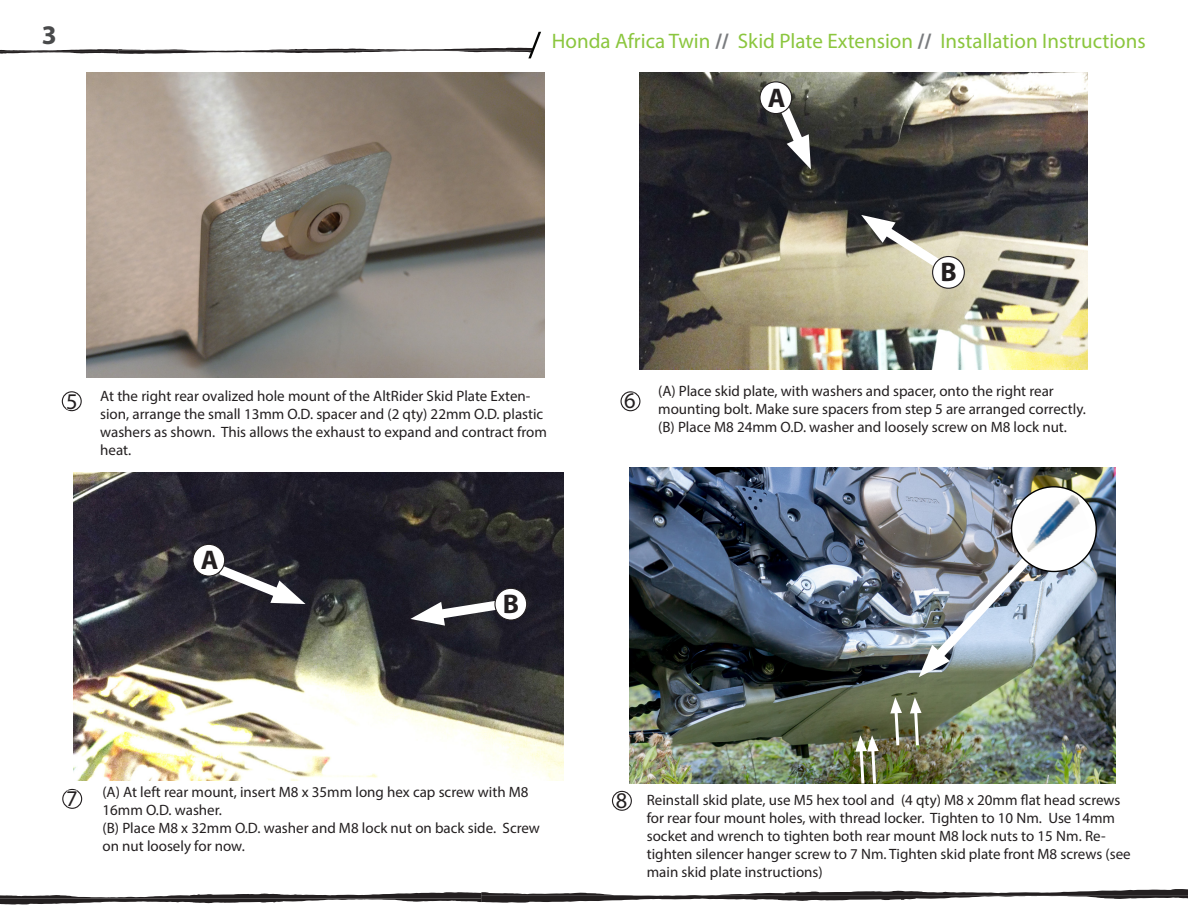
<style>
.page{position:relative;width:1188px;height:918px;background:#fff}
.page>*{position:absolute;margin:0;border:0;box-sizing:border-box;transform-origin:0 0}
.t1{font:700 27px "Myriad Pro";color:#231f20}
.t2{font:700 27px "Myriad Pro";color:#494a4b}
.t3{font:22.5px "Myriad Pro";color:#231f20}
.t4{font:21px "Myriad Pro";color:#8bc63e}
.t5{font:15px/18px "Myriad Pro";color:#231f20}
.s1{font-weight:700;color:#7a7c7f}
</style>
<div class="page">
<img style="left:74px;top:473px;width:489px;height:307px">
<img style="left:639px;top:73px;width:448px;height:297px">
<svg style="left:621px;top:392px;width:19px;height:19px"></svg>
<div style="left:621px;top:391px;width:19px;height:20px;border:1px solid #231f20;border-radius:50%"></div>
<svg style="left:624px;top:393px;width:12px;height:16px"></svg>
<svg style="left:0;top:889px;width:1188px;height:16px"></svg>
<svg style="left:62px;top:392px;width:19px;height:19px"></svg>
<div style="left:62px;top:391px;width:20px;height:20px;border:1px solid #231f20;border-radius:50%"></div>
<svg style="left:66px;top:393px;width:11px;height:18px"></svg>
<img style="left:630px;top:468px;width:486px;height:316px">
<svg style="left:612px;top:791px;width:19px;height:19px"></svg>
<div style="left:612px;top:791px;width:20px;height:20px;border:1px solid #231f20;border-radius:50%"></div>
<svg style="left:616px;top:792px;width:11px;height:17px"></svg>
<svg style="left:63px;top:789px;width:19px;height:19px"></svg>
<div style="left:62px;top:789px;width:20px;height:20px;border:1px solid #231f20;border-radius:50%"></div>
<svg style="left:67px;top:790px;width:10px;height:16px"></svg>
<img style="left:919px;top:521px;width:144px;height:156px">
<svg style="left:0;top:32px;width:541px;height:41px"></svg>
<img style="left:86px;top:73px;width:458px;height:304px">
<svg style="left:760px;top:82px;width:32px;height:32px"></svg>
<div style="left:759px;top:81px;width:33px;height:33px;border:1px solid #231f20;border-radius:50%"></div>
<svg style="left:767px;top:85px;width:48px;height:84px"></svg>
<div style="left:933px;top:257px;width:31px;height:31px;background:#fff;border-radius:50%"></div>
<div style="left:932px;top:256px;width:33px;height:33px;border:1px solid #231f20;border-radius:50%"></div>
<svg style="left:861px;top:213px;width:96px;height:69px"></svg>
<svg style="left:193px;top:544px;width:32px;height:32px"></svg>
<div style="left:192px;top:544px;width:33px;height:33px;border:1px solid #231f20;border-radius:50%"></div>
<svg style="left:200px;top:548px;width:106px;height:61px"></svg>
<svg style="left:495px;top:588px;width:32px;height:32px"></svg>
<div style="left:494px;top:588px;width:33px;height:33px;border:1px solid #231f20;border-radius:50%"></div>
<svg style="left:410px;top:594px;width:109px;height:32px"></svg>
<svg style="left:910px;top:697px;width:12px;height:52px"></svg>
<svg style="left:890px;top:697px;width:12px;height:52px"></svg>
<svg style="left:855px;top:735px;width:24px;height:49px"></svg>
<div style="left:1012px;top:487px;width:84px;height:84px;background:#fff;border-radius:50%"></div>
<img style="left:1014px;top:494px;width:76px;height:59px">
<p class="t2" style="left:42px;top:17px;width:16px">3</p>
<p class="t4" style="left:552px;top:28px;width:595px">Honda Africa Twin <span class="s1">//</span> Skid Plate Extension <span class="s1">//</span> Installation Instructions</p>
<p class="t1" style="left:768px;top:80px;width:19px">A</p>
<p class="t3" style="left:66px;top:388px;width:13px">5</p>
<p class="t5" style="left:100px;top:386px;width:448px">At the right rear ovalized hole mount of the AltRider Skid Plate Exten&shy;sion, arrange the small 13mm O.D. spacer and (2 qty) 22mm O.D. plastic washers as shown. This allows the exhaust to expand and contract from heat.</p>
<p class="t1" style="left:201px;top:542px;width:19px">A</p>
<p class="t1" style="left:503px;top:586px;width:18px">B</p>
<p class="t1" style="left:940px;top:255px;width:18px">B</p>
<p class="t3" style="left:624px;top:387px;width:13px">6</p>
<p class="t5" style="left:658px;top:382px;width:429px">(A) Place skid plate, with washers and spacer, onto the right rear mounting bolt. Make sure spacers from step 5 are arranged correctly.</p>
<p class="t5" style="left:658px;top:418px;width:410px">(B) Place M8 24mm O.D. washer and loosely screw on M8 lock nut.</p>
<p class="t3" style="left:66px;top:784px;width:13px">7</p>
<p class="t5" style="left:103px;top:782px;width:439px">(A) At left rear mount, insert M8 x 35mm long hex cap screw with M8<br>16mm O.D. washer.<br>(B) Place M8 x 32mm O.D. washer and M8 lock nut on back side. Screw on nut loosely for now.</p>
<p class="t3" style="left:616px;top:786px;width:13px">8</p>
<p class="t5" style="left:647px;top:791px;width:485px">Reinstall skid plate, use M5 hex tool and (4 qty) M8 x 20mm flat head screws for rear four mount holes, with thread locker. Tighten to 10 Nm. Use 14mm socket and wrench to tighten both rear mount M8 lock nuts to 15 Nm. Re&shy;tighten silencer hanger screw to 7 Nm. Tighten skid plate front M8 screws (see main skid plate instructions)</p>
</div>
